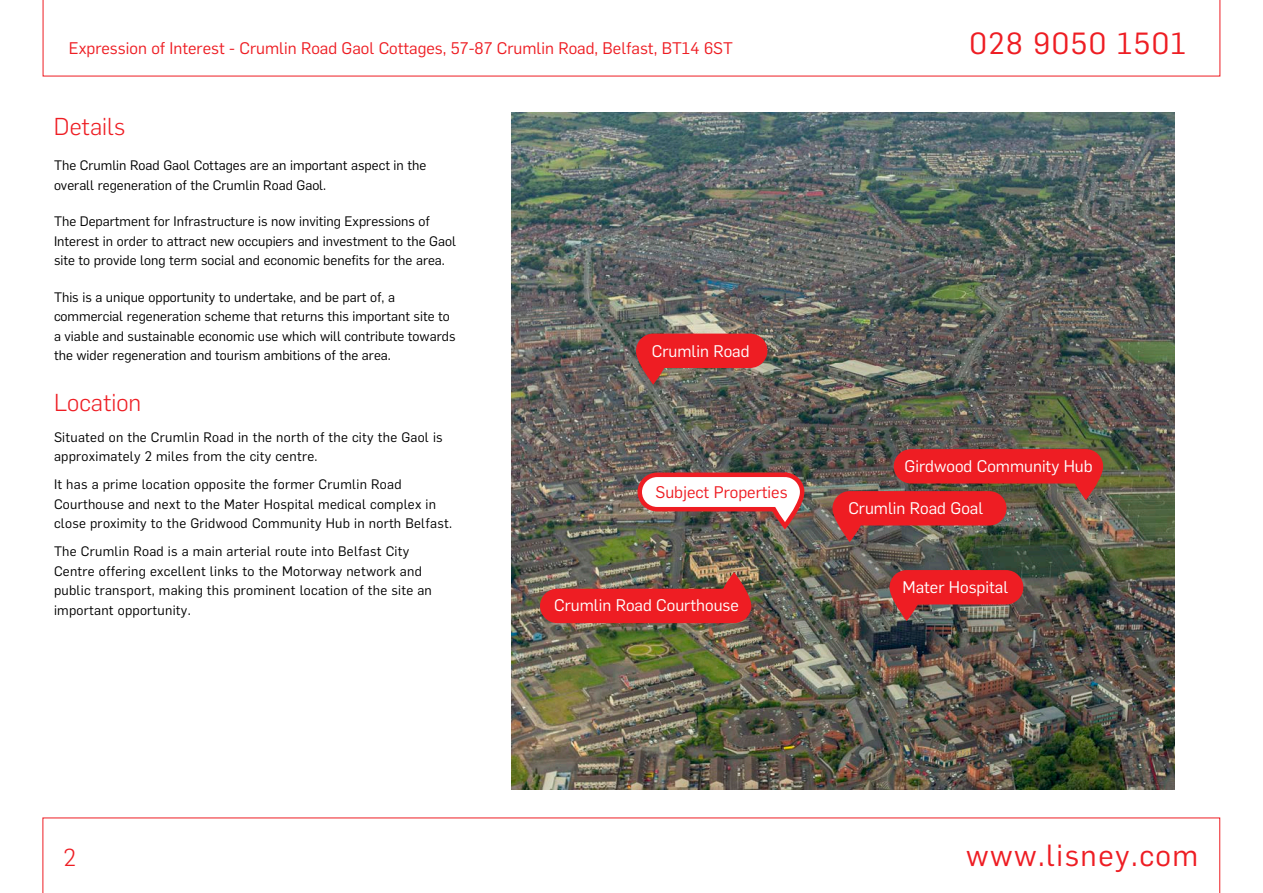
<style>
.page{position:relative;width:1263px;height:893px;background:#fff}
.page>*{position:absolute;margin:0;border:0;box-sizing:border-box;transform-origin:0 0}
.t1{font:30px "Flama";letter-spacing:.05em;color:#ee1d23}
.t2{font:300 24px "Flama";color:#ee1d23}
._01_Address_Text{font:16.5px "Flama";color:#ee1d23}
._01_Address_Text-2{font:16.5px "Flama";color:#fff}
._05_Body_Text{font:13.5px/19.5px "Flama";color:#000}
._05_Body_Text-2{font:13.5px/19.5px "Flama";letter-spacing:.02em;color:#000}
</style>
<div class="page">
<svg style="left:43px;top:818px;width:1177px;height:75px"></svg>
<img style="left:511px;top:113px;width:664px;height:677px">
<img style="left:635px;top:439px;width:172px;height:121px">
<svg style="left:636px;top:334px;width:131px;height:51px;background:#c43a3a"></svg>
<img style="left:889px;top:570px;width:134px;height:51px">
<img style="left:540px;top:572px;width:211px;height:51px">
<img style="left:832px;top:449px;width:271px;height:93px">
<p class="_01_Address_Text" style="left:69px;top:37px;width:665px">Expression of Interest - Crumlin Road Gaol Cottages, 57-87 Crumlin Road, Belfast, BT14 6ST</p>
<h1 class="t1" style="left:969px;top:23px;width:218px">028 9050 1501</h1>
<p class="t2" style="left:54px;top:110px;width:73px">Details</p>
<p class="_05_Body_Text" style="left:54px;top:155px;width:374px">The Crumlin Road Gaol Cottages are an important aspect in the overall regeneration of the Crumlin Road Gaol.</p>
<p class="_05_Body_Text" style="left:54px;top:211px;width:404px">The Department for Infrastructure is now inviting Expressions of<br>Interest in order to attract new occupiers and investment to the Gaol site to provide long term social and economic benefits for the area.</p>
<p class="_05_Body_Text" style="left:54px;top:286px;width:403px">This is a unique opportunity to undertake, and be part of, a commercial regeneration scheme that returns this important site to a viable and sustainable economic use which will contribute towards the wider regeneration and tourism ambitions of the area.</p>
<p class="t2" style="left:54px;top:386px;width:89px">Location</p>
<p class="_05_Body_Text-2" style="left:54px;top:427px;width:390px">Situated on the Crumlin Road in the north of the city the Gaol is approximately 2 miles from the city centre.</p>
<p class="_05_Body_Text-2" style="left:54px;top:474px;width:400px">It has a prime location opposite the former Crumlin Road<br>Courthouse and next to the Mater Hospital medical complex in close proximity to the Gridwood Community Hub in north Belfast.</p>
<p class="_05_Body_Text-2" style="left:54px;top:541px;width:379px">The Crumlin Road is a main arterial route into Belfast City Centre offering excellent links to the Motorway network and public transport, making this prominent location of the site an important opportunity.</p>
<h2 class="t2" style="left:64px;top:841px;width:14px">2</h2>
<p class="_01_Address_Text-2" style="left:652px;top:339px;width:99px">Crumlin Road</p>
<p class="_01_Address_Text" style="left:655px;top:481px;width:134px">Subject Properties</p>
<p class="_01_Address_Text-2" style="left:554px;top:594px;width:186px">Crumlin Road Courthouse</p>
<p class="_01_Address_Text-2" style="left:904px;top:455px;width:190px">Girdwood Community Hub</p>
<p class="_01_Address_Text-2" style="left:848px;top:497px;width:136px">Crumlin Road Goal</p>
<p class="_01_Address_Text-2" style="left:902px;top:576px;width:107px">Mater Hospital</p>
<h1 class="t1" style="left:966px;top:834px;width:234px">www.lisney.com</h1>
</div>
